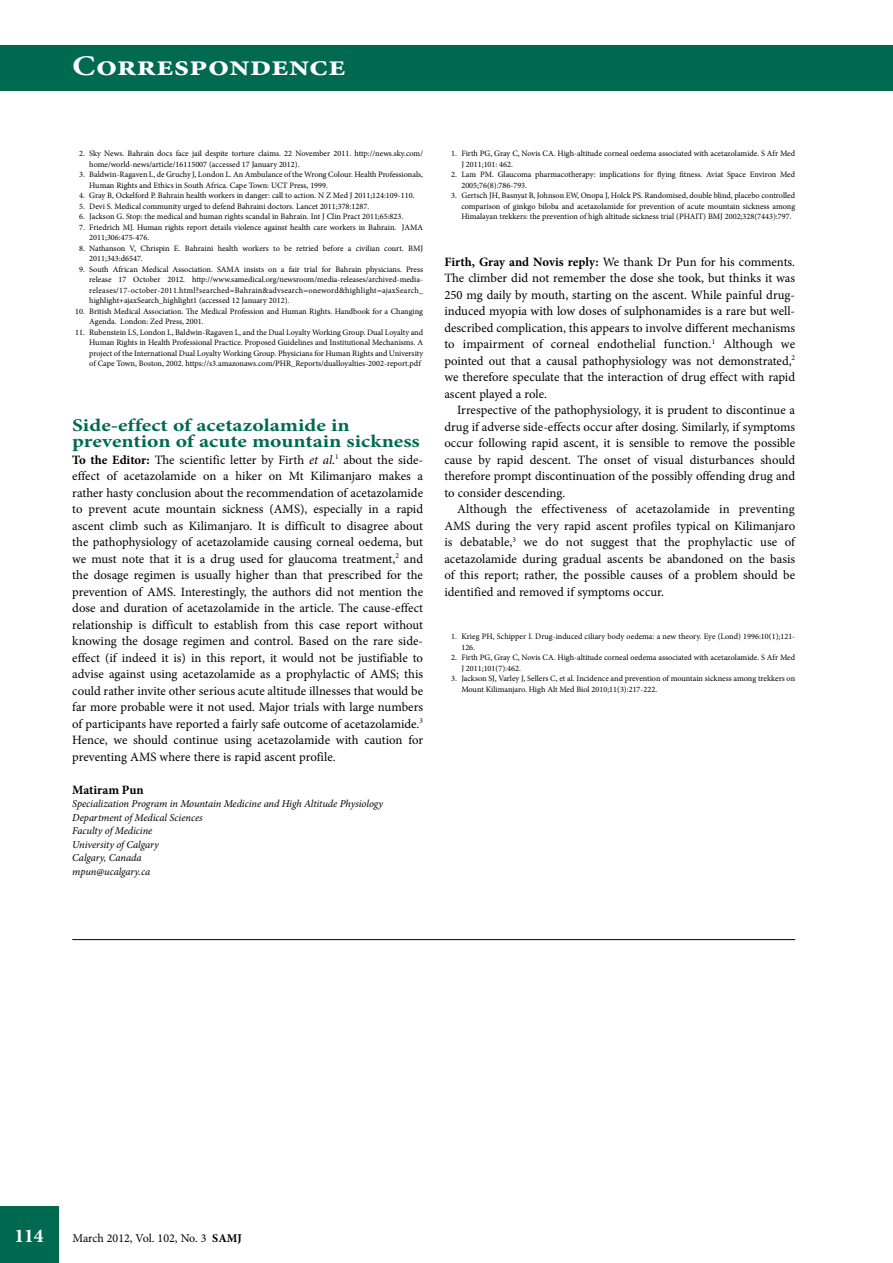
<style>
.page{position:relative;width:893px;height:1263px;background:#fff}
.page>*{position:absolute;margin:0;border:0;box-sizing:border-box;transform-origin:0 0}
.t1{font:700 28.5px "Minion Pro";color:#fff;scale:1.2 1}
.t2{font:700 19.5px "Minion Pro";color:#fff}
.t3{font:700 18px/16.5px "Minion Pro";color:#006a51;scale:1.2 1}
.t4{font:12.75px/16.5px "Minion Pro";color:#000;text-align:justify}
.t5{font:700 12.75px "Minion Pro";letter-spacing:-.005em;color:#000}
.t6{font:12px "Minion Pro";letter-spacing:-.005em;color:#000}
.t7{font:italic 10.5px/13.5px "Minion Pro";letter-spacing:-.005em;color:#000}
.t8{font:8.25px/10.5px "Minion Pro";color:#000}
.s1{font-weight:700}
.s2{font-style:italic}
</style>
<div class="page">
<div style="left:0;top:1206px;width:59px;height:57px;background:#006a51"></div>
<div style="left:0;top:45px;width:893px;height:45px;background:#006a51"></div>
<hr style="left:72px;top:939px;width:723px;height:1px;background:#000">
<h1 class="t1" style="left:72px;top:46px;width:230px">Correspondence</h1>
<p class="t8" style="left:89px;top:148px;width:335px;text-indent:-10px">2. Sky News. Bahrain docs face jail despite torture claims. 22 November 2011. http://news.sky.com/ home/world-news/article/16115007 (accessed 17 January 2012).</p>
<p class="t8" style="left:89px;top:169px;width:335px;text-indent:-10px">3. Baldwin-Ragaven L, de Gruchy J, London L. An Ambulance of the Wrong Colour. Health Professionals,<br>Human Rights and Ethics in South Africa. Cape Town: UCT Press, 1999.</p>
<p class="t8" style="left:79px;top:190px;width:337px">4. Gray B, Ockelford P. Bahrain health workers in danger: call to action. N Z Med J 2011;124:109-110.</p>
<p class="t8" style="left:79px;top:201px;width:291px">5. Devi S. Medical community urged to defend Bahraini doctors. Lancet 2011;378:1287.</p>
<p class="t8" style="left:79px;top:211px;width:326px">6. Jackson G. Stop: the medical and human rights scandal in Bahrain. Int J Clin Pract 2011;65:823.</p>
<p class="t8" style="left:89px;top:222px;width:335px;text-indent:-10px">7. Friedrich MJ. Human rights report details violence against health care workers in Bahrain. JAMA<br>2011;306:475-476.</p>
<p class="t8" style="left:89px;top:243px;width:335px;text-indent:-10px">8. Nathanson V, Chrispin E. Bahraini health workers to be retried before a civilian court. BMJ<br>2011;343:d6547.</p>
<p class="t8" style="left:89px;top:264px;width:336px;text-align:justify;text-indent:-10px">9. South African Medical Association. SAMA insists on a fair trial for Bahrain physicians. Press release 17 October 2012. http://www.samedical.org/newsroom/media-releases/archived-media&shy;releases/17-october-2011.html?searched=Bahrain&amp;advsearch=oneword&amp;highlight=ajaxSearch_ highlight+ajaxSearch_highlight1 (accessed 12 January 2012).</p>
<p class="t8" style="left:89px;top:306px;width:335px;text-indent:-14px">10. British Medical Association. The Medical Profession and Human Rights. Handbook for a Changing<br>Agenda. London: Zed Press, 2001.</p>
<p class="t8" style="left:89px;top:327px;width:335px;text-align:justify;text-indent:-14px">11. Rubenstein LS, London L, Baldwin-Ragaven L, and the Dual Loyalty Working Group. Dual Loyalty and Human Rights in Health Professional Practice. Proposed Guidelines and Institutional Mechanisms. A project of the International Dual Loyalty Working Group. Physicians for Human Rights and University of Cape Town, Boston, 2002. https://s3.amazonaws.com/PHR_Reports/dualloyalties-2002-report.pdf</p>
<h3 class="t3" style="left:72px;top:416px;width:291px">Side-effect of acetazolamide in prevention of acute mountain sickness</h3>
<p class="t4" style="left:72px;top:451px;width:352px"><span class="s1">To the Editor:</span> The scientific letter by Firth <span class="s2">et al</span>.<sup>1</sup> about the side&shy;effect of acetazolamide on a hiker on Mt Kilimanjaro makes a rather hasty conclusion about the recommendation of acetazolamide to prevent acute mountain sickness (AMS), especially in a rapid ascent climb such as Kilimanjaro. It is difficult to disagree about the pathophysiology of acetazolamide causing corneal oedema, but we must note that it is a drug used for glaucoma treatment,<sup>2</sup> and the dosage regimen is usually higher than that prescribed for the prevention of AMS. Interestingly, the authors did not mention the dose and duration of acetazolamide in the article. The cause-effect relationship is difficult to establish from this case report without knowing the dosage regimen and control. Based on the rare side&shy;effect (if indeed it is) in this report, it would not be justifiable to advise against using acetazolamide as a prophylactic of AMS; this could rather invite other serious acute altitude illnesses that would be far more probable were it not used. Major trials with large numbers of participants have reported a fairly safe outcome of acetazolamide.<sup>3<br></sup>Hence, we should continue using acetazolamide with caution for preventing AMS where there is rapid ascent profile.</p>
<h3 class="t5" style="left:72px;top:781px;width:73px">Matiram Pun</h3>
<p class="t7" style="left:72px;top:797px;width:312px">Specialization Program in Mountain Medicine and High Altitude Physiology<br>Department of Medical Sciences<br>Faculty of Medicine<br>University of Calgary<br>Calgary, Canada<br>mpun@ucalgary.ca</p>
<p class="t8" style="left:461px;top:148px;width:335px;text-indent:-10px">1. Firth PG, Gray C, Novis CA. High-altitude corneal oedema associated with acetazolamide. S Afr Med<br>J 2011;101: 462.</p>
<p class="t8" style="left:461px;top:169px;width:335px;text-indent:-10px">2. Lam PM. Glaucoma pharmacotherapy: implications for flying fitness. Aviat Space Environ Med<br>2005;76(8):786-793.</p>
<p class="t8" style="left:461px;top:190px;width:335px;text-align:justify;text-indent:-10px">3. Gertsch JH, Basnyat B, Johnson EW, Onopa J, Holck PS. Randomised, double blind, placebo controlled comparison of ginkgo biloba and acetazolamide for prevention of acute mountain sickness among Himalayan trekkers: the prevention of high altitude sickness trial (PHAIT) BMJ 2002;328(7443):797.</p>
<p class="t4" style="left:444px;top:253px;width:352px"><span class="s1">Firth, Gray and Novis reply:</span> We thank Dr Pun for his comments.<br>The climber did not remember the dose she took, but thinks it was 250 mg daily by mouth, starting on the ascent. While painful drug&shy;induced myopia with low doses of sulphonamides is a rare but well&shy;described complication, this appears to involve different mechanisms to impairment of corneal endothelial function.<sup>1</sup> Although we pointed out that a causal pathophysiology was not demonstrated,<sup>2 </sup>we therefore speculate that the interaction of drug effect with rapid ascent played a role.</p>
<p class="t4" style="left:444px;top:402px;width:352px;text-indent:13px">Irrespective of the pathophysiology, it is prudent to discontinue a drug if adverse side-effects occur after dosing. Similarly, if symptoms occur following rapid ascent, it is sensible to remove the possible cause by rapid descent. The onset of visual disturbances should therefore prompt discontinuation of the possibly offending drug and to consider descending.</p>
<p class="t4" style="left:444px;top:501px;width:352px;text-indent:13px">Although the effectiveness of acetazolamide in preventing AMS during the very rapid ascent profiles typical on Kilimanjaro is debatable,<sup>3</sup> we do not suggest that the prophylactic use of acetazolamide during gradual ascents be abandoned on the basis of this report; rather, the possible causes of a problem should be identified and removed if symptoms occur.</p>
<p class="t8" style="left:461px;top:631px;width:335px;text-indent:-10px">1. Krieg PH, Schipper I. Drug-induced ciliary body oedema: a new theory. Eye (Lond) 1996:10(1);121-<br>126.</p>
<p class="t8" style="left:461px;top:652px;width:335px;text-indent:-10px">2. Firth PG, Gray C, Novis CA. High-altitude corneal oedema associated with acetazolamide. S Afr Med<br>J 2011;101(7):462.</p>
<p class="t8" style="left:461px;top:673px;width:335px;text-indent:-10px">3. Jackson SJ, Varley J, Sellers C, et al. Incidence and prevention of mountain sickness among trekkers on<br>Mount Kilimanjaro. High Alt Med Biol 2010;11(3):217-222.</p>
<h2 class="t2" style="left:14px;top:1222px;width:31px">114</h2>
<h3 class="t6" style="left:73px;top:1230px;width:171px">March 2012, Vol. 102, No. 3 <span class="s1">SAMJ</span></h3>
</div>
